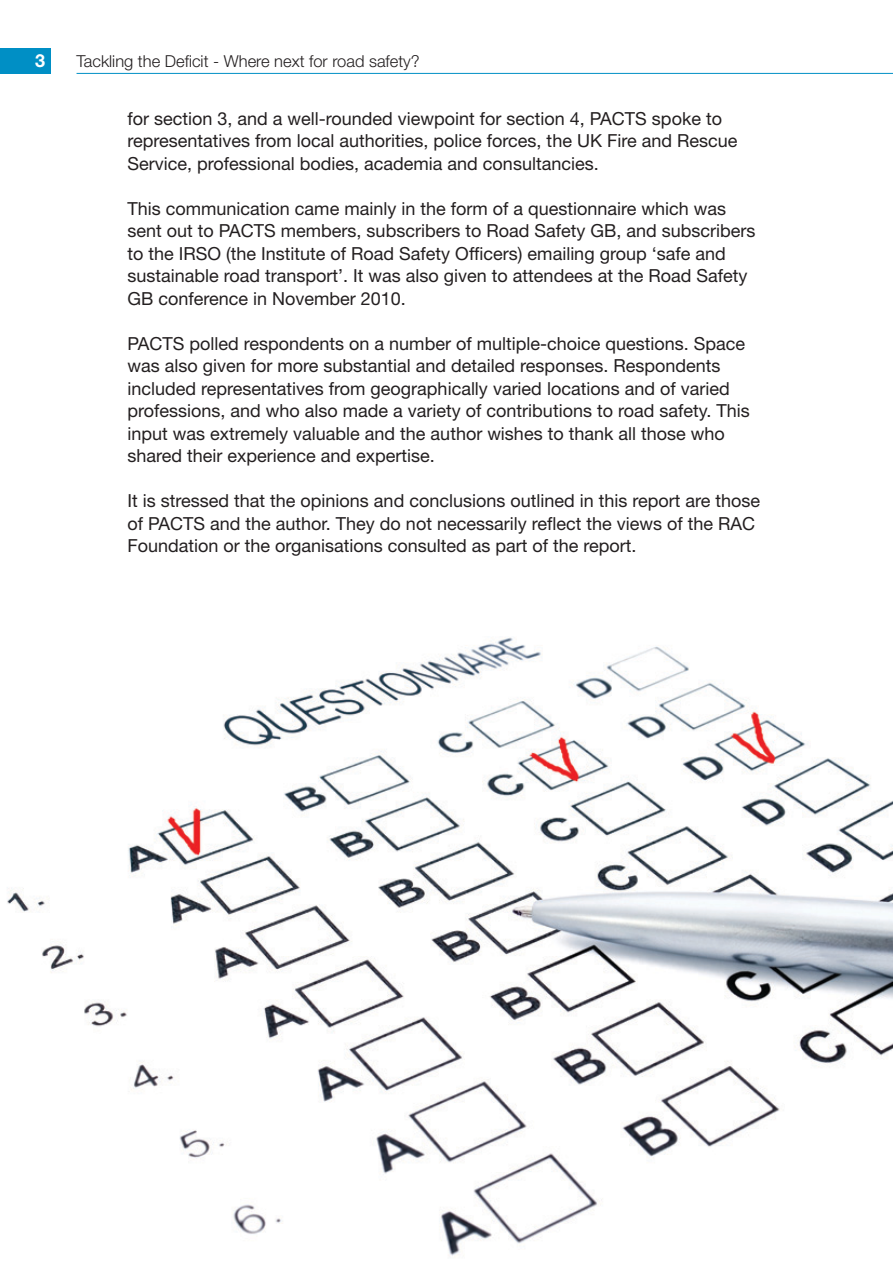
<style>
.page{position:relative;width:893px;height:1263px;background:#fff}
.page>*{position:absolute;margin:0;border:0;box-sizing:border-box;transform-origin:0 0}
.t1{font:18px/22.5px "Helvetica Neue";color:#231f20}
.t2{font:700 18px "Helvetica Neue";color:#fff}
.t3{font:300 16.5px "Helvetica Neue";color:#231f20}
</style>
<div class="page">
<img style="left:7px;top:637px;width:886px;height:619px">
<div style="left:0;top:48px;width:51px;height:26px;background:#008fc5"></div>
<hr style="left:77px;top:73px;width:816px;height:1px;background:#008fc5">
<p class="t2" style="left:35px;top:50px;width:12px">3</p>
<p class="t3" style="left:77px;top:51px;width:345px">Tackling the Deficit - Where next for road safety?</p>
<p class="t1" style="left:128px;top:107px;width:611px">for section 3, and a well-rounded viewpoint for section 4, PACTS spoke to representatives from local authorities, police forces, the UK Fire and Rescue<br>Service, professional bodies, academia and consultancies.</p>
<p class="t1" style="left:128px;top:197px;width:629px">This communication came mainly in the form of a questionnaire which was sent out to PACTS members, subscribers to Road Safety GB, and subscribers to the IRSO (the Institute of Road Safety Officers) emailing group ‘safe and sustainable road transport’. It was also given to attendees at the Road Safety GB conference in November 2010.</p>
<p class="t1" style="left:128px;top:332px;width:624px">PACTS polled respondents on a number of multiple-choice questions. Space was also given for more substantial and detailed responses. Respondents included representatives from geographically varied locations and of varied professions, and who also made a variety of contributions to road safety. This input was extremely valuable and the author wishes to thank all those who shared their experience and expertise.</p>
<p class="t1" style="left:128px;top:489px;width:634px">It is stressed that the opinions and conclusions outlined in this report are those of PACTS and the author. They do not necessarily reflect the views of the RAC<br>Foundation or the organisations consulted as part of the report.</p>
</div>
